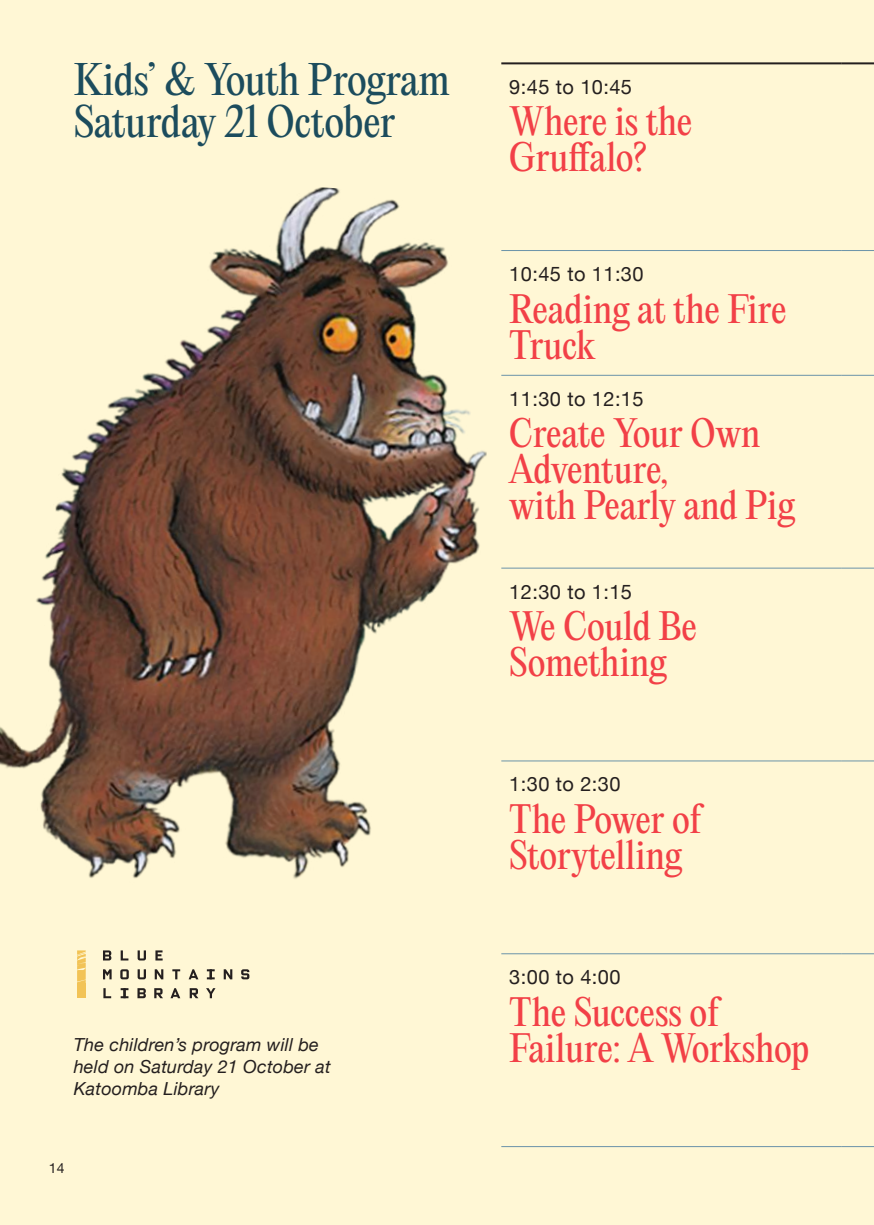
<style>
.page{position:relative;width:874px;height:1225px;background:#fff}
.page>*{position:absolute;margin:0;border:0;box-sizing:border-box;transform-origin:0 0}
.t1{font:40px/42px "PP Editorial New";letter-spacing:-.015em;color:#1c4c5d}
.t2{font:36px/36px "PP Editorial New";letter-spacing:-.01em;color:#f24047}
.t3{font:20px "Helvetica Neue";letter-spacing:.02em;color:#241f1f}
.t4{font:italic 18px/22px "Helvetica Neue";letter-spacing:.01em;color:#241f1f}
.t5{font:14px "Helvetica Neue";color:#241f1f}
</style>
<div class="page">
<div style="left:0;top:0;width:873px;height:1225px;background:#fff7d5"></div>
<svg style="left:77px;top:950px;width:9px;height:33px"></svg>
<div style="left:77px;top:983px;width:9px;height:15px;background:#f2c356"></div>
<svg style="left:241px;top:969px;width:8px;height:10px"></svg>
<svg style="left:223px;top:969px;width:9px;height:10px"></svg>
<svg style="left:207px;top:969px;width:7px;height:10px"></svg>
<svg style="left:121px;top:950px;width:7px;height:10px"></svg>
<svg style="left:120px;top:969px;width:9px;height:10px"></svg>
<svg style="left:137px;top:950px;width:9px;height:10px"></svg>
<svg style="left:137px;top:969px;width:9px;height:10px"></svg>
<svg style="left:155px;top:950px;width:7px;height:10px"></svg>
<svg style="left:155px;top:969px;width:8px;height:10px"></svg>
<svg style="left:172px;top:969px;width:8px;height:10px"></svg>
<svg style="left:188px;top:969px;width:10px;height:10px"></svg>
<svg style="left:103px;top:950px;width:8px;height:10px"></svg>
<svg style="left:103px;top:969px;width:9px;height:10px"></svg>
<svg style="left:103px;top:988px;width:8px;height:10px"></svg>
<svg style="left:121px;top:988px;width:7px;height:10px"></svg>
<svg style="left:137px;top:988px;width:9px;height:10px"></svg>
<svg style="left:154px;top:988px;width:9px;height:10px"></svg>
<svg style="left:170px;top:988px;width:10px;height:10px"></svg>
<svg style="left:189px;top:988px;width:9px;height:10px"></svg>
<svg style="left:206px;top:988px;width:9px;height:10px"></svg>
<hr style="left:841px;top:250px;width:32px;height:1px;background:#6b93a9">
<hr style="left:841px;top:375px;width:32px;height:1px;background:#6b93a9">
<hr style="left:841px;top:567px;width:32px;height:1px;background:#6b93a9">
<hr style="left:841px;top:760px;width:32px;height:1px;background:#6b93a9">
<hr style="left:841px;top:953px;width:32px;height:1px;background:#6b93a9">
<hr style="left:841px;top:1146px;width:32px;height:1px;background:#6b93a9">
<hr style="left:501px;top:62px;width:340px;height:2px;background:#241f1f">
<hr style="left:841px;top:62px;width:32px;height:2px;background:#241f1f">
<hr style="left:501px;top:250px;width:340px;height:1px;background:#6b93a9">
<hr style="left:501px;top:375px;width:340px;height:1px;background:#6b93a9">
<hr style="left:501px;top:567px;width:340px;height:1px;background:#6b93a9">
<hr style="left:501px;top:760px;width:340px;height:1px;background:#6b93a9">
<hr style="left:501px;top:953px;width:340px;height:1px;background:#6b93a9">
<hr style="left:501px;top:1146px;width:340px;height:1px;background:#6b93a9">
<img style="left:0;top:187px;width:487px;height:692px">
<p class="t1" style="left:74px;top:58px;width:378px">Kids’ &amp; Youth Program<br>Saturday 21 October</p>
<p class="t4" style="left:74px;top:1034px;width:258px">The children’s program will be held on Saturday 21 October at<br>Katoomba Library</p>
<p class="t5" style="left:49px;top:1157px;width:17px">14</p>
<p class="t3" style="left:509px;top:72px;width:124px">9:45 to 10:45</p>
<p class="t2" style="left:509px;top:103px;width:184px">Where is the<br>Gruffalo?</p>
<p class="t3" style="left:509px;top:259px;width:136px">10:45 to 11:30</p>
<p class="t2" style="left:509px;top:290px;width:278px">Reading at the Fire<br>Truck</p>
<p class="t3" style="left:509px;top:384px;width:136px">11:30 to 12:15</p>
<p class="t2" style="left:509px;top:415px;width:287px">Create Your Own<br>Adventure,<br>with Pearly and Pig</p>
<p class="t3" style="left:509px;top:577px;width:124px">12:30 to 1:15</p>
<p class="t2" style="left:509px;top:608px;width:189px">We Could Be<br>Something</p>
<p class="t3" style="left:509px;top:770px;width:113px">1:30 to 2:30</p>
<p class="t2" style="left:509px;top:801px;width:194px">The Power of<br>Storytelling</p>
<p class="t3" style="left:509px;top:962px;width:113px">3:00 to 4:00</p>
<p class="t2" style="left:509px;top:993px;width:301px">The Success of<br>Failure: A Workshop</p>
</div>
